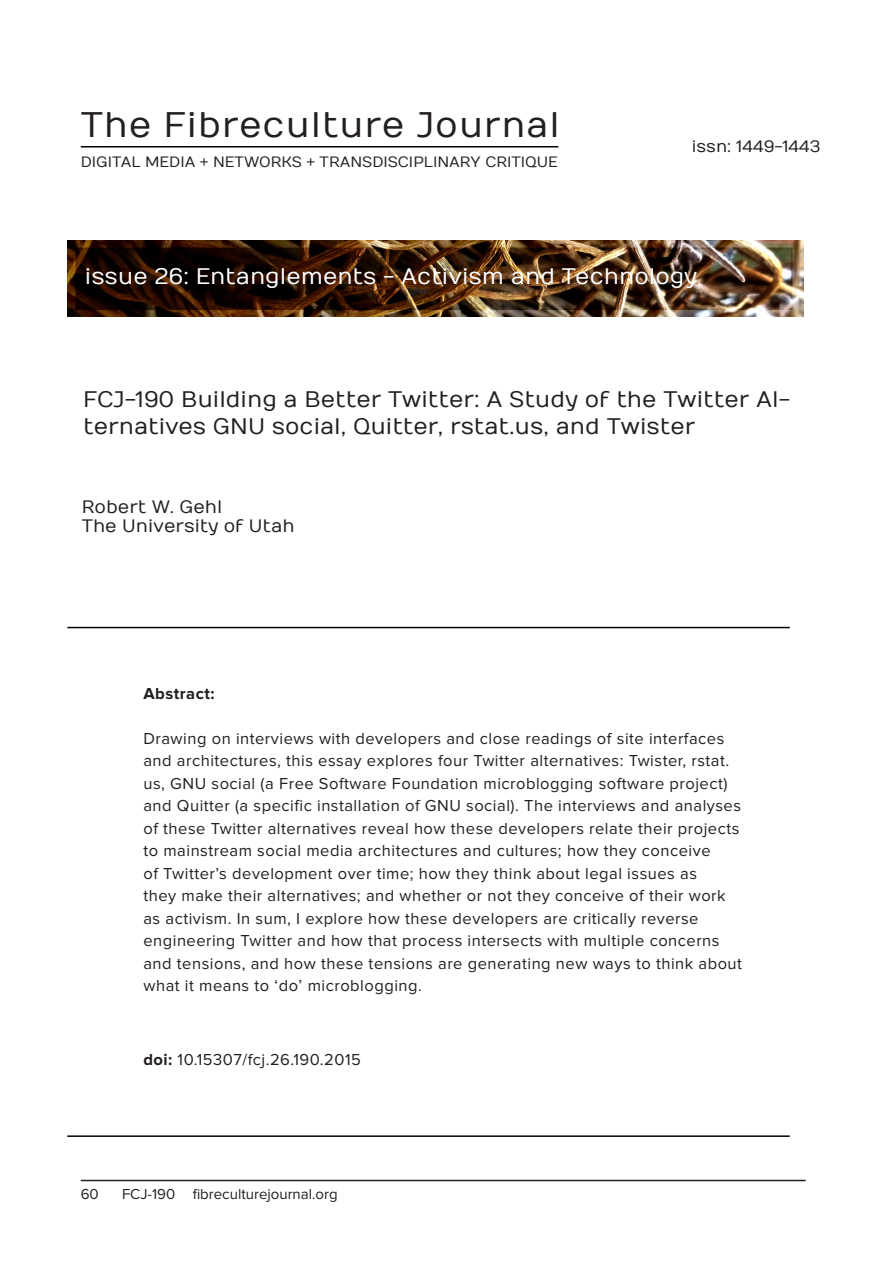
<style>
.page{position:relative;width:893px;height:1263px;background:#fff}
.page>*{position:absolute;margin:0;border:0;box-sizing:border-box;transform-origin:0 0}
.t1{font:35.55px "Numans";letter-spacing:.02em;color:#231f20}
.Paper_Heading{font:22.5px/27px "Numans";color:#231f20}
.t2{font:22.5px "Numans";color:#fff}
.Heading_Names_Afill{font:18px/19.5px "Numans";color:#231f20}
.Main_Paragraph_Setti{font:16.5px/22.5px "Proxima Nova";letter-spacing:.03em;color:#231f20}
.t3{font:16.5px "Numans";color:#231f20}
.Main_Paragraph_Setti-2{font:700 16.5px "Proxima Nova";letter-spacing:.03em;color:#231f20}
.t4{font:15px "Numans";color:#231f20}
.t5{font:15px "Proxima Nova";color:#231f20}
.s1{font-weight:700}
</style>
<div class="page">
<img style="left:67px;top:240px;width:736px;height:77px">
<hr style="left:81px;top:1180px;width:725px;height:1px;background:#231f20">
<hr style="left:81px;top:146px;width:477px;height:1px;background:#000">
<hr style="left:67px;top:627px;width:723px;height:1px;background:#000">
<hr style="left:67px;top:1135px;width:723px;height:2px;background:#000">
<p class="t1" style="left:81px;top:105px;width:480px">The Fibreculture Journal</p>
<p class="t4" style="left:81px;top:153px;width:479px">DIGITAL MEDIA + NETWORKS + TRANSDISCIPLINARY CRITIQUE</p>
<p class="t3" style="left:692px;top:137px;width:130px">issn: 1449-1443</p>
<p class="t2" style="left:85px;top:263px;width:614px">issue 26: Entanglements - Activism and Technology</p>
<p class="Paper_Heading" style="left:83px;top:386px;width:708px">FCJ-190 Building a Better Twitter: A Study of the Twitter Al&shy;ternatives GNU social, Quitter, rstat.us, and Twister</p>
<p class="Heading_Names_Afill" style="left:82px;top:497px;width:214px">Robert W. Gehl<br>The University of Utah</p>
<p class="Main_Paragraph_Setti-2" style="left:143px;top:684px;width:73px">Abstract:</p>
<p class="Main_Paragraph_Setti" style="left:143px;top:727px;width:600px">Drawing on interviews with developers and close readings of site interfaces and architectures, this essay explores four Twitter alternatives: Twister, rstat. us, GNU social (a Free Software Foundation microblogging software project) and Quitter (a specific installation of GNU social). The interviews and analyses of these Twitter alternatives reveal how these developers relate their projects to mainstream social media architectures and cultures; how they conceive<br>of Twitter’s development over time; how they think about legal issues as<br>they make their alternatives; and whether or not they conceive of their work as activism. In sum, I explore how these developers are critically reverse engineering Twitter and how that process intersects with multiple concerns and tensions, and how these tensions are generating new ways to think about what it means to ‘do’ microblogging.</p>
<p class="Main_Paragraph_Setti" style="left:143px;top:1048px;width:219px"><span class="s1">doi:</span> 10.15307/fcj.26.190.2015</p>
<p class="t5" style="left:81px;top:1185px;width:20px">60</p>
<p class="t5" style="left:122px;top:1185px;width:217px">FCJ-190 fibreculturejournal.org</p>
</div>
